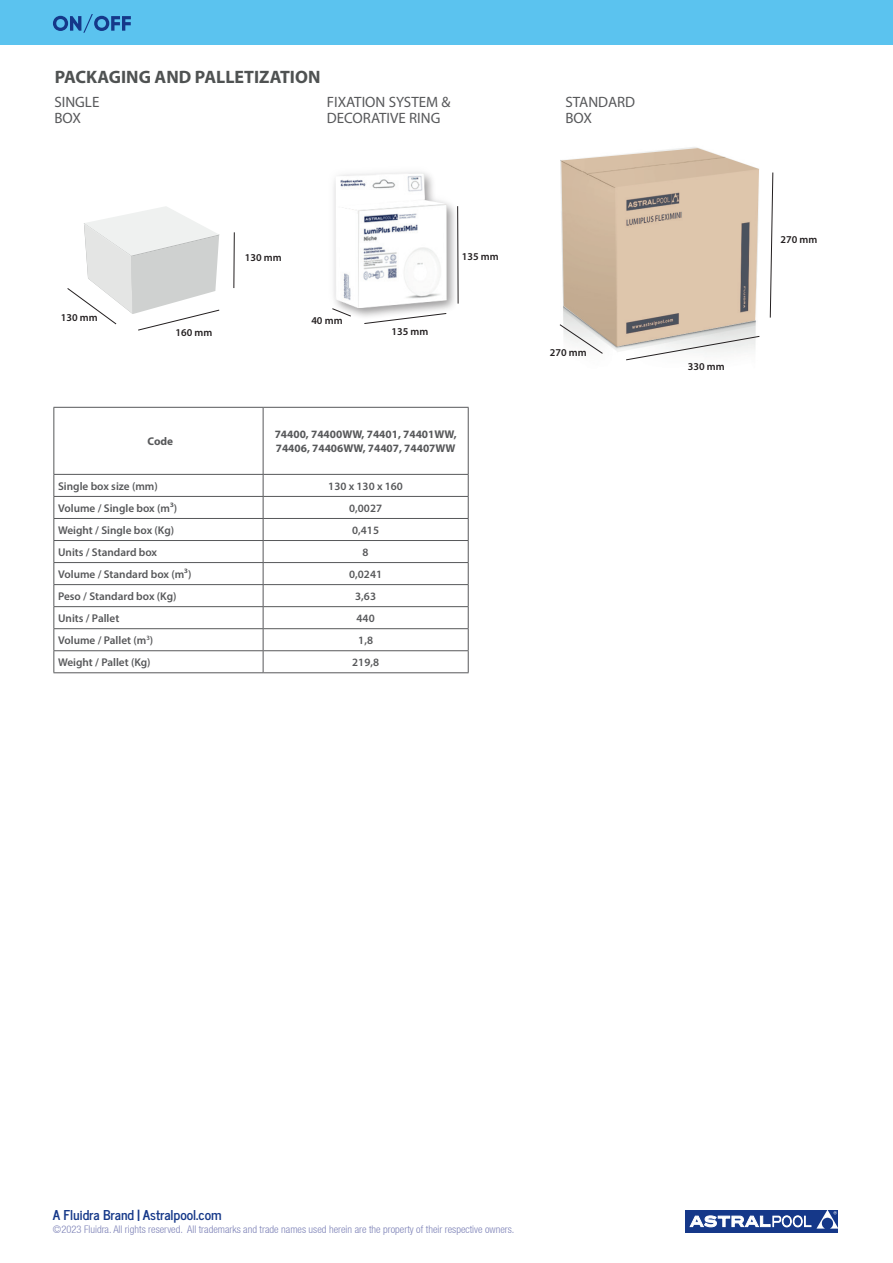
<style>
.page{position:relative;width:893px;height:1263px;background:#fff}
.page>*{position:absolute;margin:0;border:0;box-sizing:border-box;transform-origin:0 0}
.t1{font:700 18px "Myriad Pro";color:#4f5252}
.t2{font:15px/16.5px "Myriad Pro";color:#57585a}
.t3{font:700 13.5px "News Cycle";color:#153889}
.t4{font:600 11.25px "Myriad Pro";color:#57585a}
.t5{font:700 11.25px/13.5px "Myriad Pro";color:#57585a}
.t6{font:300 condensed 10.5px "Helvetica Neue LT";color:#7d82b7}
.t7{font:600 10.5px "Myriad Pro";color:#231f20}
</style>
<div class="page">
<svg style="left:685px;top:1210px;width:153px;height:23px"></svg>
<div style="left:686px;top:1210px;width:130px;height:22px;background:#153889"></div>
<svg style="left:816px;top:1228px;width:22px;height:4px"></svg>
<svg style="left:690px;top:1210px;width:148px;height:18px"></svg>
<div style="left:0;top:0;width:893px;height:45px;background:#5bc3ef"></div>
<svg style="left:53px;top:14px;width:78px;height:19px"></svg>
<hr style="left:53px;top:407px;width:210px;height:1px;background:#57585a">
<hr style="left:53px;top:408px;width:1px;height:66px;background:#57585a">
<hr style="left:263px;top:407px;width:206px;height:1px;background:#57585a">
<hr style="left:263px;top:408px;width:1px;height:66px;background:#57585a">
<hr style="left:468px;top:408px;width:1px;height:66px;background:#57585a">
<hr style="left:53px;top:474px;width:210px;height:1px;background:#57585a">
<hr style="left:263px;top:474px;width:206px;height:1px;background:#57585a">
<hr style="left:53px;top:496px;width:210px;height:1px;background:#57585a">
<hr style="left:263px;top:496px;width:206px;height:1px;background:#57585a">
<hr style="left:53px;top:518px;width:210px;height:1px;background:#57585a">
<hr style="left:263px;top:518px;width:206px;height:1px;background:#57585a">
<hr style="left:53px;top:540px;width:210px;height:1px;background:#57585a">
<hr style="left:263px;top:540px;width:206px;height:1px;background:#57585a">
<hr style="left:53px;top:562px;width:210px;height:1px;background:#57585a">
<hr style="left:263px;top:562px;width:206px;height:1px;background:#57585a">
<hr style="left:53px;top:584px;width:210px;height:1px;background:#57585a">
<hr style="left:263px;top:584px;width:206px;height:1px;background:#57585a">
<hr style="left:53px;top:606px;width:210px;height:1px;background:#57585a">
<hr style="left:263px;top:606px;width:206px;height:1px;background:#57585a">
<hr style="left:53px;top:628px;width:210px;height:1px;background:#57585a">
<hr style="left:263px;top:628px;width:206px;height:1px;background:#57585a">
<hr style="left:53px;top:650px;width:210px;height:1px;background:#57585a">
<svg style="left:53px;top:475px;width:1px;height:197px"></svg>
<hr style="left:263px;top:650px;width:206px;height:1px;background:#57585a">
<svg style="left:263px;top:475px;width:1px;height:197px"></svg>
<svg style="left:468px;top:475px;width:1px;height:197px"></svg>
<hr style="left:53px;top:672px;width:210px;height:1px;background:#57585a">
<hr style="left:263px;top:672px;width:206px;height:1px;background:#57585a">
<svg style="left:233px;top:232px;width:2px;height:56px"></svg>
<svg style="left:769px;top:172px;width:5px;height:146px"></svg>
<svg style="left:458px;top:206px;width:1px;height:98px"></svg>
<img style="left:332px;top:172px;width:123px;height:152px">
<svg style="left:559px;top:148px;width:201px;height:213px;background:#d6c4b0"></svg>
<svg style="left:67px;top:206px;width:153px;height:125px"></svg>
<h1 class="t1" style="left:55px;top:66px;width:267px">PACKAGING AND PALLETIZATION</h1>
<h2 class="t2" style="left:54px;top:93px;width:47px">SINGLE<br>BOX</h2>
<h2 class="t2" style="left:327px;top:93px;width:125px">FIXATION SYSTEM &amp;<br>DECORATIVE RING</h2>
<h2 class="t2" style="left:565px;top:93px;width:71px">STANDARD<br>BOX</h2>
<p class="t7" style="left:61px;top:311px;width:38px">130 mm</p>
<p class="t7" style="left:176px;top:326px;width:38px">160 mm</p>
<p class="t7" style="left:245px;top:251px;width:38px">130 mm</p>
<p class="t7" style="left:311px;top:314px;width:33px">40 mm</p>
<p class="t7" style="left:391px;top:325px;width:38px">135 mm</p>
<p class="t7" style="left:462px;top:249px;width:38px">135 mm</p>
<p class="t5" style="left:148px;top:434px;width:27px">Code</p>
<p class="t5" style="left:275px;top:427px;width:183px">74400, 74400WW, 74401, 74401WW,<br>74406, 74406WW, 74407, 74407WW</p>
<p class="t4" style="left:58px;top:479px;width:101px">Single box size (mm)</p>
<p class="t4" style="left:328px;top:479px;width:76px">130 x 130 x 160</p>
<p class="t4" style="left:58px;top:501px;width:120px">Volume / Single box (m³)</p>
<p class="t4" style="left:349px;top:501px;width:34px">0,0027</p>
<p class="t4" style="left:58px;top:523px;width:118px">Weight / Single box (Kg)</p>
<p class="t4" style="left:352px;top:523px;width:28px">0,415</p>
<p class="t4" style="left:58px;top:545px;width:101px">Units / Standard box</p>
<p class="t4" style="left:363px;top:545px;width:8px">8</p>
<p class="t4" style="left:58px;top:567px;width:135px">Volume / Standard box (m³)</p>
<p class="t4" style="left:349px;top:567px;width:34px">0,0241</p>
<p class="t4" style="left:58px;top:589px;width:120px">Peso / Standard box (Kg)</p>
<p class="t4" style="left:355px;top:589px;width:22px">3,63</p>
<p class="t4" style="left:58px;top:611px;width:63px">Units / Pallet</p>
<p class="t4" style="left:357px;top:611px;width:20px">440</p>
<p class="t4" style="left:58px;top:633px;width:97px">Volume / Pallet (m<sup>3</sup>)</p>
<p class="t4" style="left:358px;top:633px;width:16px">1,8</p>
<p class="t4" style="left:58px;top:655px;width:94px">Weight / Pallet (Kg)</p>
<p class="t4" style="left:352px;top:655px;width:28px">219,8</p>
<p class="t7" style="left:550px;top:346px;width:38px">270 mm</p>
<p class="t7" style="left:688px;top:359px;width:38px">330 mm</p>
<p class="t7" style="left:780px;top:233px;width:38px">270 mm</p>
<p class="t3" style="left:53px;top:1203px;width:170px">A Fluidra Brand | Astralpool.com</p>
<p class="t6" style="left:53px;top:1223px;width:463px">©2023 Fluidra. All rights reserved. All trademarks and trade names used herein are the property of their respective owners.</p>
</div>
